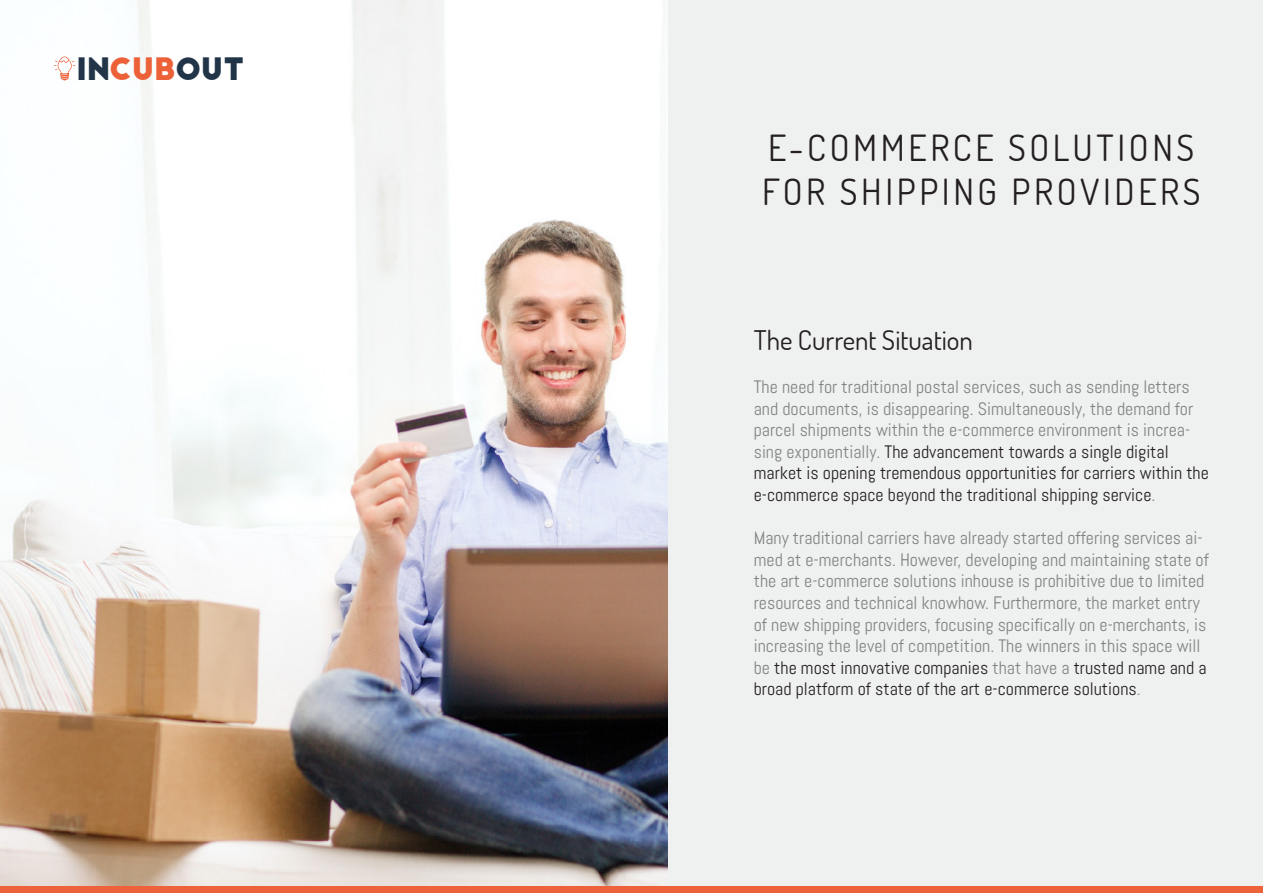
<style>
.page{position:relative;width:1263px;height:893px;background:#fff}
.page>*{position:absolute;margin:0;border:0;box-sizing:border-box;transform-origin:0 0}
.t1{font:36px/43.2px "Dosis";letter-spacing:.1em;color:#231f20}
.t2{font:30.15px "Big John";letter-spacing:-.015em;color:#223548}
.t3{font:27px "Dosis";color:#231f20}
.t4{font:18px/21.6px "Abel";color:#808384}
.s1{color:#ed6139}
.s2{color:#231f20}
</style>
<div class="page">
<img style="left:0;top:0;width:669px;height:887px">
<div style="left:669px;top:0;width:594px;height:893px;background:#eff0f0"></div>
<svg style="left:54px;top:57px;width:21px;height:23px"></svg>
<div style="left:0;top:887px;width:1263px;height:6px;background:#ed623a"></div>
<p class="t2" style="left:76px;top:55px;width:170px">IN<span class="s1">CUB</span>OUT</p>
<p class="t1" style="left:762px;top:126px;width:440px">E-COMMERCE SOLUTIONS<br>FOR SHIPPING PROVIDERS</p>
<p class="t3" style="left:754px;top:322px;width:221px">The Current Situation</p>
<p class="t4" style="left:754px;top:376px;width:457px">The need for traditional postal services, such as sending letters and documents, is disappearing. Simultaneously, the demand for parcel shipments within the e-commerce environment is increa&shy;sing exponentially. <span class="s2">The advancement towards a single digital market is opening tremendous opportunities for carriers within the e-commerce space beyond the traditional shipping service</span>.</p>
<p class="t4" style="left:754px;top:527px;width:457px">Many traditional carriers have already started offering services ai&shy;med at e-merchants. However, developing and maintaining state of the art e-commerce solutions inhouse is prohibitive due to limited resources and technical knowhow. Furthermore, the market entry of new shipping providers, focusing specifically on e-merchants, is increasing the level of competition. The winners in this space will be <span class="s2">the most innovative companies</span> that have a <span class="s2">trusted name and a broad platform of state of the art e-commerce solutions</span>.</p>
</div>
